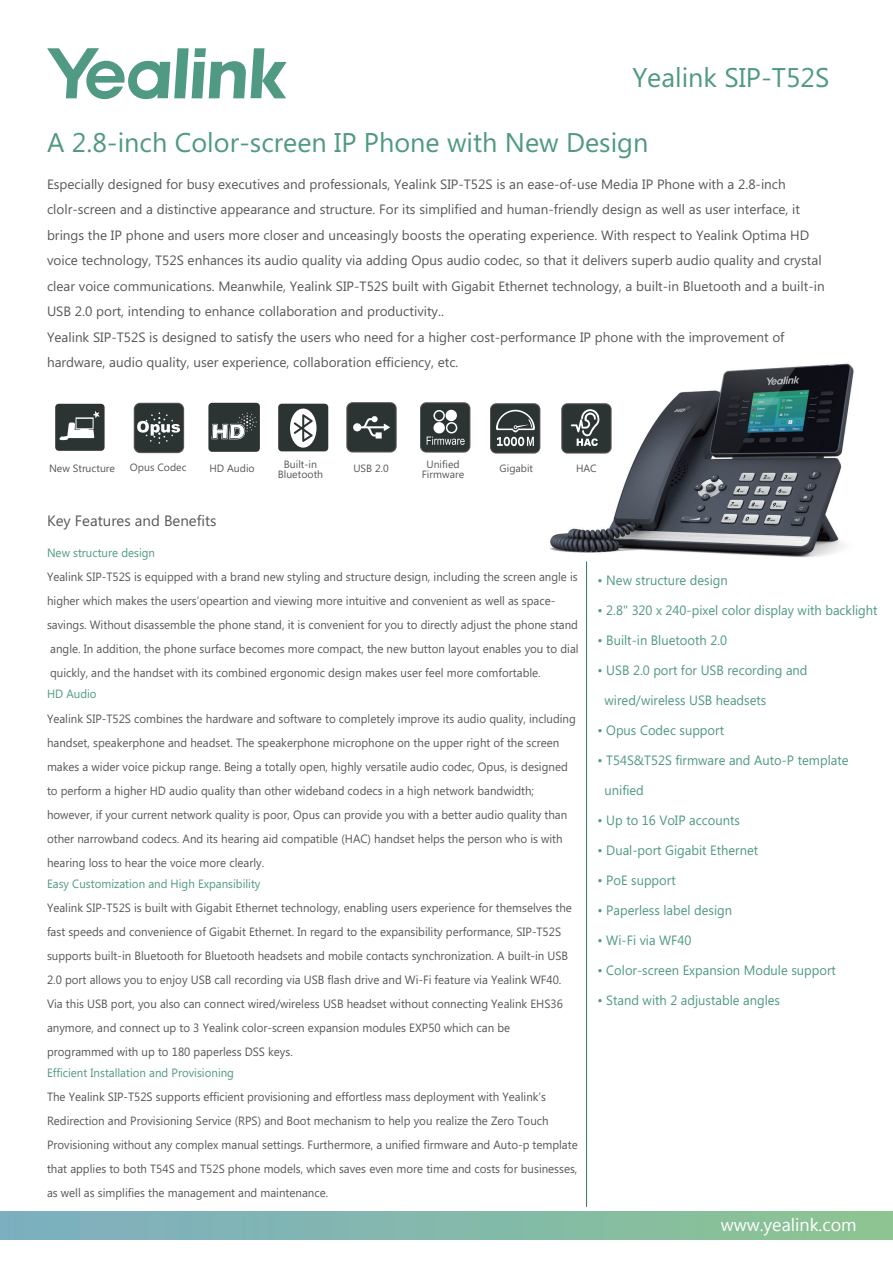
<style>
.page{position:relative;width:893px;height:1264px;background:#fff}
.page>*{position:absolute;margin:0;border:0;box-sizing:border-box;transform-origin:0 0}
.t1{font:27px "Microsoft Phags Pa";color:#509983}
.t2{font:18px "Lao UI";color:#fff}
.t3{font:15px "Microsoft Phags Pa";color:#59595b}
.t4{font:13.5px/25.5px "Microsoft Phags Pa";color:#57585a}
.t5{font:13.5px "Microsoft Phags Pa";color:#509983;scale:.96 1}
.t6{font:12px/24px "Microsoft Phags Pa";color:#57585a;scale:.96 1}
.t7{font:12px "Microsoft Phags Pa";color:#509983;scale:.96 1}
.t8{font:10.5px/10.5px "Microsoft Phags Pa";color:#57585a;text-align:center}
</style>
<div class="page">
<img style="left:455px;top:363px;width:399px;height:275px">
<hr style="left:586px;top:561px;width:1px;height:645px;background:#2d7756">
<svg style="left:47px;top:48px;width:239px;height:51px"></svg>
<div style="left:0;top:1210px;width:892px;height:28px;background:linear-gradient(to right,#7daec2,#8cc492)"></div>
<div style="left:208px;top:403px;width:52px;height:48px;background:#2c3333;border-radius:4px"></div>
<svg style="left:211px;top:412px;width:46px;height:27px"></svg>
<div style="left:278px;top:403px;width:50px;height:48px;background:#2c3333;border-radius:4px"></div>
<svg style="left:290px;top:408px;width:26px;height:39px"></svg>
<div style="left:346px;top:402px;width:50px;height:50px;border:2px solid #59595b;border-radius:5px"></div>
<div style="left:347px;top:403px;width:48px;height:48px;background:#2c3333;border-radius:5px"></div>
<svg style="left:353px;top:416px;width:37px;height:22px"></svg>
<div style="left:490px;top:403px;width:50px;height:50px;border:2px solid #59595b;border-radius:5px"></div>
<div style="left:491px;top:404px;width:48px;height:48px;background:#2c3333;border-radius:5px"></div>
<svg style="left:496px;top:409px;width:38px;height:37px"></svg>
<div style="left:420px;top:402px;width:50px;height:50px;border:2px solid #59595b;border-radius:5px"></div>
<div style="left:421px;top:403px;width:48px;height:48px;background:#2c3333;border-radius:5px"></div>
<svg style="left:426px;top:436px;width:38px;height:9px"></svg>
<div style="left:445px;top:409px;width:12px;height:12px;background:#fff;border-radius:50%"></div>
<div style="left:433px;top:410px;width:12px;height:11px;border:2px solid #fff;border-radius:50%"></div>
<div style="left:446px;top:422px;width:11px;height:11px;border:2px solid #fff;border-radius:50%"></div>
<div style="left:433px;top:422px;width:12px;height:11px;background:#fff;border-radius:50%"></div>
<div style="left:561px;top:403px;width:50px;height:50px;border:2px solid #59595b;border-radius:5px"></div>
<div style="left:562px;top:404px;width:48px;height:48px;background:#2c3333;border-radius:5px"></div>
<svg style="left:570px;top:409px;width:29px;height:37px"></svg>
<div style="left:55px;top:403px;width:49px;height:48px;background:#2c3333;border-radius:4px"></div>
<svg style="left:59px;top:411px;width:40px;height:29px"></svg>
<div style="left:134px;top:402px;width:50px;height:51px;border:2px solid #59595b;border-radius:5px"></div>
<div style="left:135px;top:403px;width:48px;height:49px;background:#2c3333;border-radius:5px"></div>
<svg style="left:137px;top:412px;width:43px;height:31px"></svg>
<h1 class="t1" style="left:632px;top:59px;width:198px">Yealink SIP-T52S</h1>
<h1 class="t1" style="left:47px;top:123px;width:602px">A 2.8-inch Color-screen IP Phone with New Design</h1>
<p class="t4" style="left:47px;top:171px;width:779px">Especially designed for busy executives and professionals, Yealink SIP-T52S is an ease-of-use Media IP Phone with a 2.8-inch clolr-screen and a distinctive appearance and structure. For its simplified and human-friendly design as well as user interface, it brings the IP phone and users more closer and unceasingly boosts the operating experience. With respect to Yealink Optima HD voice technology, T52S enhances its audio quality via adding Opus audio codec, so that it delivers superb audio quality and crystal clear voice communications. Meanwhile, Yealink SIP-T52S built with Gigabit Ethernet technology, a built-in Bluetooth and a built-in USB 2.0 port, intending to enhance collaboration and productivity..<br>Yealink SIP-T52S is designed to satisfy the users who need for a higher cost-performance IP phone with the improvement of hardware, audio quality, user experience, collaboration efficiency, etc.</p>
<p class="t8" style="left:422px;top:458px;width:44px">Unified<br>Firmware</p>
<p class="t8" style="left:209px;top:462px;width:47px">HD Audio</p>
<p class="t8" style="left:278px;top:458px;width:47px">Built-in<br>Bluetooth</p>
<p class="t8" style="left:353px;top:462px;width:37px">USB 2.0</p>
<p class="t8" style="left:49px;top:462px;width:68px">New Structure</p>
<p class="t8" style="left:130px;top:462px;width:58px">Opus Codec</p>
<p class="t8" style="left:499px;top:462px;width:35px">Gigabit</p>
<p class="t8" style="left:576px;top:462px;width:22px">HAC</p>
<p class="t3" style="left:47px;top:510px;width:171px">Key Features and Benefits</p>
<p class="t7" style="left:47px;top:544px;width:114px">New structure design</p>
<p class="t6" style="left:47px;top:564px;width:555px">Yealink SIP-T52S is equipped with a brand new styling and structure design, including the screen angle is higher which makes the users’opeartion and viewing more intuitive and convenient as well as space&shy;savings. Without disassemble the phone stand, it is convenient for you to directly adjust the phone stand angle. In addition, the phone surface becomes more compact, the new button layout enables you to dial quickly, and the handset with its combined ergonomic design makes user feel more comfortable.</p>
<p class="t7" style="left:47px;top:685px;width:53px">HD Audio</p>
<p class="t6" style="left:47px;top:705px;width:552px">Yealink SIP-T52S combines the hardware and software to completely improve its audio quality, including handset, speakerphone and headset. The speakerphone microphone on the upper right of the screen makes a wider voice pickup range. Being a totally open, highly versatile audio codec, Opus, is designed to perform a higher HD audio quality than other wideband codecs in a high network bandwidth; however, if your current network quality is poor, Opus can provide you with a better audio quality than other narrowband codecs. And its hearing aid compatible (HAC) handset helps the person who is with hearing loss to hear the voice more clearly.</p>
<p class="t7" style="left:47px;top:874px;width:224px">Easy Customization and High Expansibility</p>
<p class="t6" style="left:47px;top:894px;width:548px">Yealink SIP-T52S is built with Gigabit Ethernet technology, enabling users experience for themselves the fast speeds and convenience of Gigabit Ethernet. In regard to the expansibility performance, SIP-T52S supports built-in Bluetooth for Bluetooth headsets and mobile contacts synchronization. A built-in USB 2.0 port allows you to enjoy USB call recording via USB flash drive and Wi-Fi feature via Yealink WF40.<br>Via this USB port, you also can connect wired/wireless USB headset without connecting Yealink EHS36 anymore, and connect up to 3 Yealink color-screen expansion modules EXP50 which can be programmed with up to 180 paperless DSS keys.</p>
<p class="t7" style="left:47px;top:1063px;width:196px">Efficient Installation and Provisioning</p>
<p class="t6" style="left:47px;top:1083px;width:554px">The Yealink SIP-T52S supports efficient provisioning and effortless mass deployment with Yealink’s Redirection and Provisioning Service (RPS) and Boot mechanism to help you realize the Zero Touch Provisioning without any complex manual settings. Furthermore, a unified firmware and Auto-p template that applies to both T54S and T52S phone models, which saves even more time and costs for businesses, as well as simplifies the management and maintenance.</p>
<p class="t5" style="left:597px;top:570px;width:137px">• New structure design</p>
<p class="t5" style="left:597px;top:600px;width:293px">• 2.8" 320 x 240-pixel color display with backlight</p>
<p class="t5" style="left:597px;top:630px;width:136px">• Built-in Bluetooth 2.0</p>
<p class="t5" style="left:597px;top:660px;width:220px">• USB 2.0 port for USB recording and</p>
<p class="t5" style="left:604px;top:690px;width:170px">wired/wireless USB headsets</p>
<p class="t5" style="left:597px;top:720px;width:133px">• Opus Codec support</p>
<p class="t5" style="left:597px;top:750px;width:263px">• T54S&amp;T52S firmware and Auto-P template</p>
<p class="t5" style="left:604px;top:780px;width:42px">unified</p>
<p class="t5" style="left:597px;top:810px;width:150px">• Up to 16 VoIP accounts</p>
<p class="t5" style="left:597px;top:840px;width:169px">• Dual-port Gigabit Ethernet</p>
<p class="t5" style="left:597px;top:870px;width:83px">• PoE support</p>
<p class="t5" style="left:597px;top:900px;width:142px">• Paperless label design</p>
<p class="t5" style="left:597px;top:930px;width:99px">• Wi-Fi via WF40</p>
<p class="t5" style="left:597px;top:960px;width:250px">• Color-screen Expansion Module support</p>
<p class="t5" style="left:597px;top:990px;width:192px">• Stand with 2 adjustable angles</p>
<h2 class="t2" style="left:720px;top:1211px;width:137px">www.yealink.com</h2>
</div>
